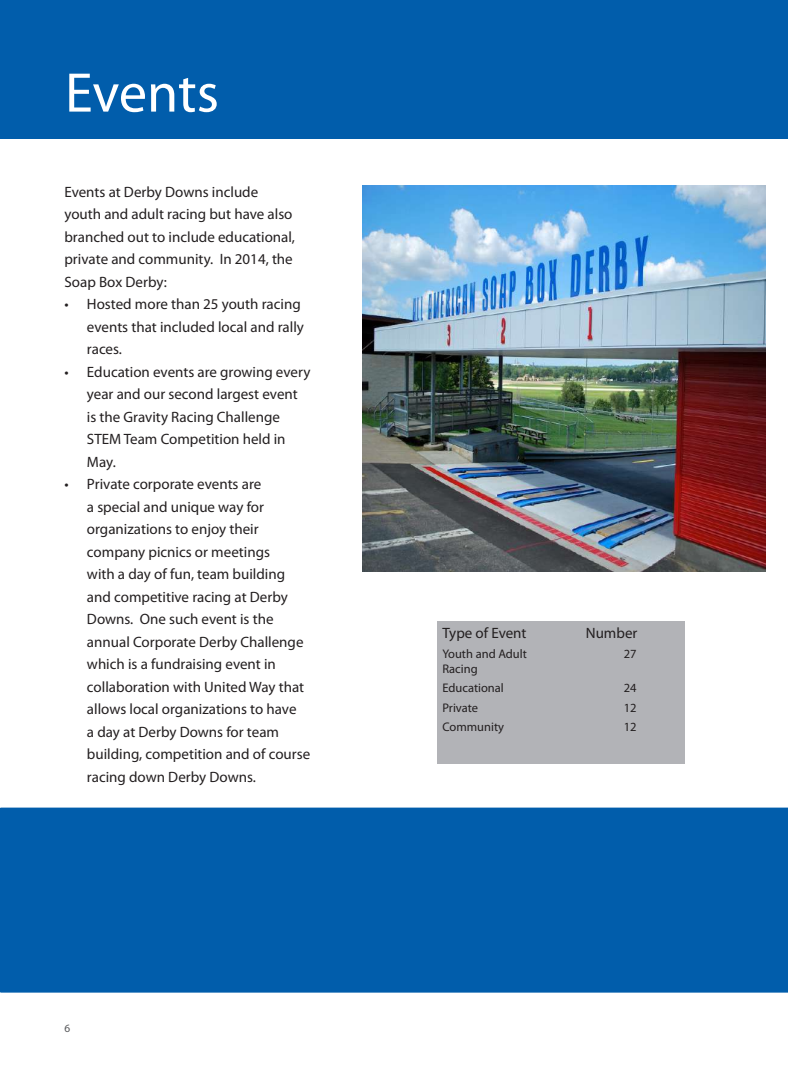
<style>
.page{position:relative;width:788px;height:1075px;background:#fff}
.page>*{position:absolute;margin:0;border:0;box-sizing:border-box;transform-origin:0 0}
.t1{font:56.25px "Myriad Pro";letter-spacing:-.005em;color:#fff}
.t2{font:15px/22.5px "Myriad Pro";color:#231f20}
.t3{font:12.5px/15px "Myriad Pro";color:#231f20}
.t4{font:11.25px "Myriad Pro";color:#57585a}
</style>
<div class="page">
<div style="left:0;top:808px;width:788px;height:185px;background:#015dab"></div>
<div style="left:0;top:0;width:788px;height:138px;background:#015dab"></div>
<img style="left:363px;top:185px;width:402px;height:386px">
<div style="left:437px;top:622px;width:248px;height:142px;background:#b2b3b7"></div>
<h1 class="t1" style="left:65px;top:58px;width:155px">Events</h1>
<p class="t2" style="left:64px;top:180px;width:232px">Events at Derby Downs include youth and adult racing but have also branched out to include educational, private and community. In 2014, the<br>Soap Box Derby:</p>
<p class="t2" style="left:87px;top:292px;width:218px;text-indent:-22px">• Hosted more than 25 youth racing events that included local and rally races.</p>
<p class="t2" style="left:87px;top:360px;width:225px;text-indent:-22px">• Education events are growing every year and our second largest event is the Gravity Racing Challenge<br>STEM Team Competition held in<br>May.</p>
<p class="t2" style="left:87px;top:472px;width:225px;text-indent:-22px">• Private corporate events are<br>a special and unique way for organizations to enjoy their company picnics or meetings<br>with a day of fun, team building and competitive racing at Derby<br>Downs. One such event is the annual Corporate Derby Challenge which is a fundraising event in collaboration with United Way that allows local organizations to have<br>a day at Derby Downs for team building, competition and of course racing down Derby Downs.</p>
<p class="t4" style="left:64px;top:1021px;width:7px">6</p>
<p class="t2" style="left:442px;top:622px;width:86px">Type of Event</p>
<p class="t2" style="left:585px;top:622px;width:53px">Number</p>
<p class="t3" style="left:442px;top:646px;width:86px">Youth and Adult<br>Racing</p>
<p class="t3" style="left:623px;top:646px;width:14px">27</p>
<p class="t3" style="left:442px;top:680px;width:63px">Educational</p>
<p class="t3" style="left:623px;top:680px;width:14px">24</p>
<p class="t3" style="left:442px;top:700px;width:37px">Private</p>
<p class="t3" style="left:623px;top:700px;width:14px">12</p>
<p class="t3" style="left:442px;top:720px;width:63px">Community</p>
<p class="t3" style="left:623px;top:720px;width:14px">12</p>
</div>
